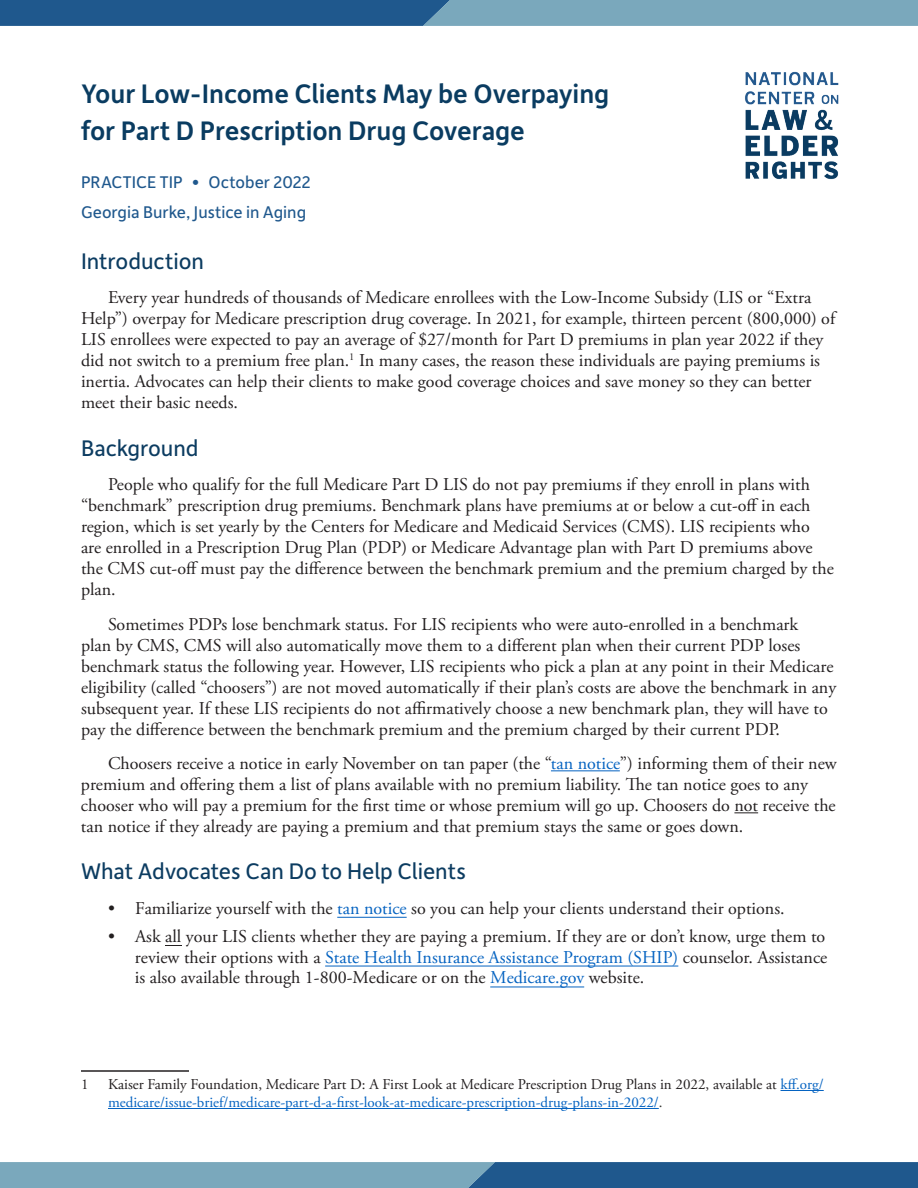
<style>
.page{position:relative;width:918px;height:1188px;background:#fff}
.page>*{position:absolute;margin:0;border:0;box-sizing:border-box;transform-origin:0 0}
.t1{font:500 28.5px/37.5px "Depot New";letter-spacing:-.005em;color:#0a3c61}
.t2{font:24px "Depot New";color:#0c3c61}
.Body_Text{font:18px/21px "Adobe Garamond Pro";color:#231f20}
.Author_Names{font:18px "Depot New";color:#1f588d}
.Endnote{font:15px/18px "Adobe Garamond Pro";color:#0563c1}
.Endnote-2{font:15px "Adobe Garamond Pro";color:#231f20}
.s1{color:#0563c1}
.s2{color:#231f20}
.s3{color:#373834}
</style>
<div class="page">
<img style="left:745px;top:71px;width:94px;height:109px">
<svg style="left:0;top:1162px;width:918px;height:26px;background:#4f82a5"></svg>
<svg style="left:0;top:0;width:918px;height:26px;background:#4f82a5"></svg>
<hr style="left:551px;top:770px;width:69px;height:1px;background:#0563c1">
<svg style="left:734px;top:812px;width:24px;height:1px"></svg>
<hr style="left:81px;top:1070px;width:108px;height:2px;background:#231f20">
<hr style="left:781px;top:1090px;width:43px;height:1px;background:#0563c1">
<hr style="left:108px;top:1108px;width:551px;height:1px;background:#0563c1">
<hr style="left:337px;top:917px;width:70px;height:1px;background:#0563c1">
<svg style="left:165px;top:945px;width:16px;height:1px"></svg>
<hr style="left:325px;top:966px;width:353px;height:1px;background:#0563c1">
<hr style="left:490px;top:987px;width:94px;height:1px;background:#0563c1">
<p class="t1" style="left:81px;top:73px;width:530px">Your Low-Income Clients May be Overpaying for Part D Prescription Drug Coverage</p>
<p class="Author_Names" style="left:81px;top:170px;width:231px">PRACTICE TIP • October 2022</p>
<p class="Author_Names" style="left:81px;top:200px;width:227px">Georgia Burke, Justice in Aging</p>
<p class="t2" style="left:81px;top:245px;width:125px">Introduction</p>
<p class="Body_Text" style="left:81px;top:288px;width:756px;text-indent:27px">Every year hundreds of thousands of Medicare enrollees with the Low-Income Subsidy (LIS or “Extra Help”) overpay for Medicare prescription drug coverage. In 2021, for example, thirteen percent (800,000) of LIS enrollees were expected to pay an average of $27/month for Part D premiums in plan year 2022 if they did not switch to a premium free plan.<sup>1</sup> In many cases, the reason these individuals are paying premiums is inertia. Advocates can help their clients to make good coverage choices and save money so they can better meet their basic needs.</p>
<p class="t2" style="left:81px;top:432px;width:119px">Background</p>
<p class="Body_Text" style="left:81px;top:474px;width:754px;text-indent:27px">People who qualify for the full Medicare Part D LIS do not pay premiums if they enroll in plans with “benchmark” prescription drug premiums. Benchmark plans have premiums at or below a cut-off in each region, which is set yearly by the Centers for Medicare and Medicaid Services (CMS). LIS recipients who are enrolled in a Prescription Drug Plan (PDP) or Medicare Advantage plan with Part D premiums above the CMS cut-off must pay the difference between the benchmark premium and the premium charged by the plan.</p>
<p class="Body_Text" style="left:81px;top:614px;width:757px;text-indent:27px">Sometimes PDPs lose benchmark status. For LIS recipients who were auto-enrolled in a benchmark<br>plan by CMS, CMS will also automatically move them to a different plan when their current PDP loses benchmark status the following year. However, LIS recipients who pick a plan at any point in their Medicare eligibility (called “choosers”) are not moved automatically if their plan’s costs are above the benchmark in any subsequent year. If these LIS recipients do not affirmatively choose a new benchmark plan, they will have to pay the difference between the benchmark premium and the premium charged by their current PDP.</p>
<p class="Body_Text" style="left:81px;top:754px;width:757px;text-indent:27px">Choosers receive a notice in early November on tan paper (the “<span class="s1">tan notice</span>”) informing them of their new premium and offering them a list of plans available with no premium liability. The tan notice goes to any chooser who will pay a premium for the first time or whose premium will go up. Choosers do not receive the tan notice if they already are paying a premium and that premium stays the same or goes down.</p>
<p class="t2" style="left:81px;top:856px;width:387px">What Advocates Can Do to Help Clients</p>
<p class="Body_Text" style="left:108px;top:898px;width:678px">• Familiarize yourself with the <span class="s1">tan notice</span> so you can help your clients understand their options.</p>
<p class="Body_Text" style="left:135px;top:926px;width:694px;text-align:justify;text-indent:-27px">• Ask all your LIS clients whether they are paying a premium. If they are or don’t know, urge them to review their options with a <span class="s1">State Health Insurance Assistance Program (SHIP)</span> counselor. Assistance is also available through 1-800-Medicare or on the <span class="s1">Medicare.gov</span> website.</p>
<p class="Endnote-2" style="left:81px;top:1075px;width:9px">1</p>
<p class="Endnote" style="left:108px;top:1076px;width:717px"><span class="s2">Kaiser Family Foundation, Medicare Part D: A First Look at Medicare Prescription Drug Plans in 2022, available at</span> kff.org/ medicare/issue-brief/medicare-part-d-a-first-look-at-medicare-prescription-drug-plans-in-2022/<span class="s3">.</span></p>
</div>
